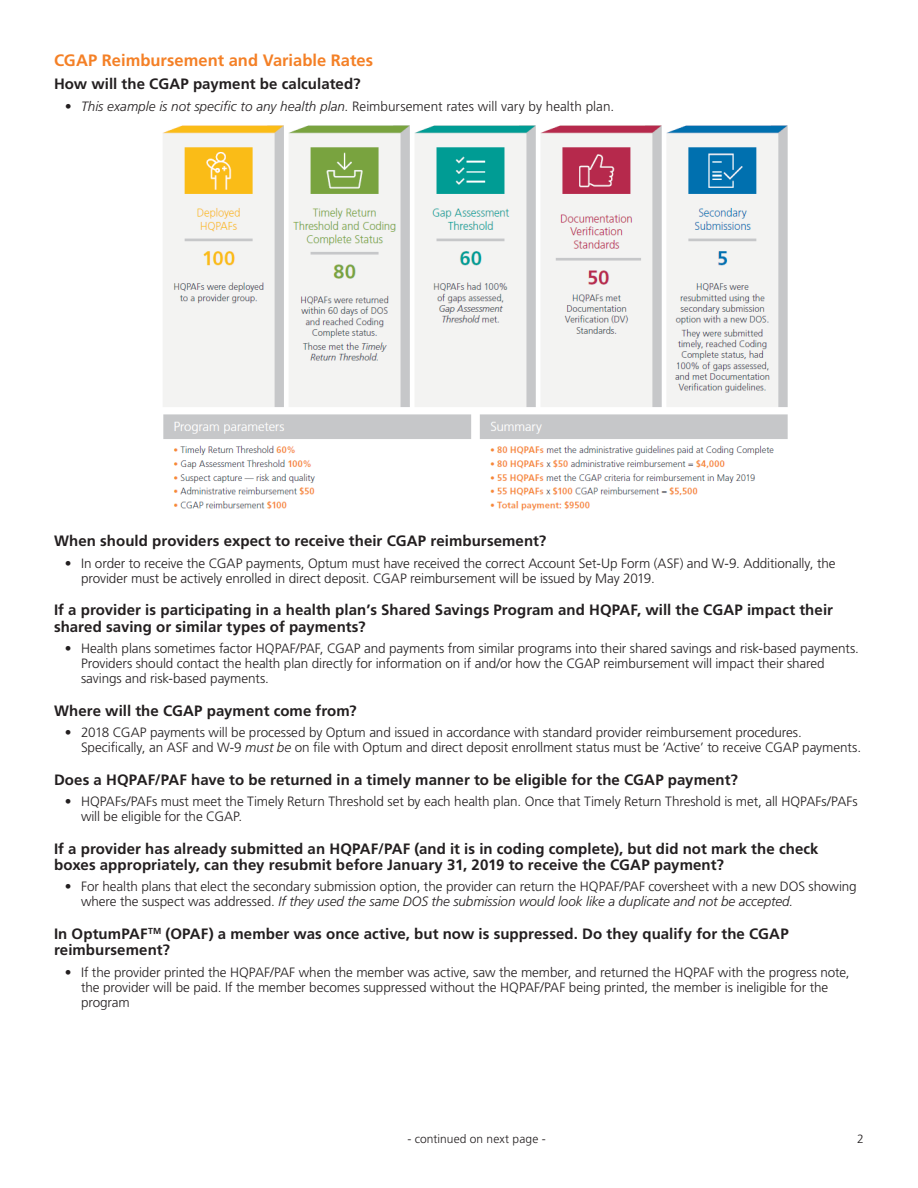
<style>
.page{position:relative;width:918px;height:1188px;background:#fff}
.page>*{position:absolute;margin:0;border:0;box-sizing:border-box;transform-origin:0 0}
.Body_copy{font:700 16.5px "Frutiger LT Std";color:#f48026}
.Body_copy-2{font:700 15px/16.2px "Frutiger LT Std";letter-spacing:.005em;color:#231f20}
.t1{font:300 13.5px/15px "Frutiger LT Std";letter-spacing:-.005em;color:#231f20}
.t2{font:italic 300 13.5px "Frutiger LT Std";color:#231f20}
.Sign-off_footer{font:300 12px "Frutiger LT Std";letter-spacing:.01em;color:#231f20}
.s1{font-style:normal}
.s2{font-style:italic}
</style>
<div class="page">
<img style="left:163px;top:125px;width:625px;height:386px">
<p class="Body_copy" style="left:54px;top:51px;width:321px">CGAP Reimbursement and Variable Rates</p>
<p class="Body_copy-2" style="left:54px;top:76px;width:308px">How will the CGAP payment be calculated?</p>
<p class="t2" style="left:65px;top:99px;width:551px">• This example is not specific to any health plan<span class="s1">. Reimbursement rates will vary by health plan.</span></p>
<p class="Body_copy-2" style="left:54px;top:533px;width:494px">When should providers expect to receive their CGAP reimbursement?</p>
<p class="t1" style="left:81px;top:556px;width:756px;text-indent:-16px">• In order to receive the CGAP payments, Optum must have received the correct Account Set-Up Form (ASF) and W-9. Additionally, the provider must be actively enrolled in direct deposit. CGAP reimbursement will be issued by May 2019.</p>
<p class="Body_copy-2" style="left:54px;top:602px;width:780px">If a provider is participating in a health plan’s Shared Savings Program and HQPAF, will the CGAP impact their shared saving or similar types of payments?</p>
<p class="t1" style="left:81px;top:641px;width:780px;text-indent:-16px">• Health plans sometimes factor HQPAF/PAF, CGAP and payments from similar programs into their shared savings and risk-based payments.<br>Providers should contact the health plan directly for information on if and/or how the CGAP reimbursement will impact their shared savings and risk-based payments.</p>
<p class="Body_copy-2" style="left:54px;top:702px;width:304px">Where will the CGAP payment come from?</p>
<p class="t1" style="left:81px;top:725px;width:782px;text-indent:-16px">• 2018 CGAP payments will be processed by Optum and issued in accordance with standard provider reimbursement procedures.<br>Specifically, an ASF and W-9 <span class="s2">must be</span> on file with Optum and direct deposit enrollment status must be ‘Active’ to receive CGAP payments.</p>
<p class="Body_copy-2" style="left:54px;top:771px;width:685px">Does a HQPAF/PAF have to be returned in a timely manner to be eligible for the CGAP payment?</p>
<p class="t1" style="left:81px;top:794px;width:778px;text-indent:-16px">• HQPAFs/PAFs must meet the Timely Return Threshold set by each health plan. Once that Timely Return Threshold is met, all HQPAFs/PAFs will be eligible for the CGAP.</p>
<p class="Body_copy-2" style="left:54px;top:840px;width:766px">If a provider has already submitted an HQPAF/PAF (and it is in coding complete), but did not mark the check boxes appropriately, can they resubmit before January 31, 2019 to receive the CGAP payment?</p>
<p class="t1" style="left:81px;top:879px;width:777px;text-indent:-16px">• For health plans that elect the secondary submission option, the provider can return the HQPAF/PAF coversheet with a new DOS showing where the suspect was addressed. <span class="s2">If they used the same DOS the submission would look like a duplicate and not be accepted.</span></p>
<p class="Body_copy-2" style="left:54px;top:925px;width:736px">In OptumPAF<sup>TM</sup> (OPAF) a member was once active, but now is suppressed. Do they qualify for the CGAP reimbursement?</p>
<p class="t1" style="left:81px;top:965px;width:770px;text-indent:-16px">• If the provider printed the HQPAF/PAF when the member was active, saw the member, and returned the HQPAF with the progress note, the provider will be paid. If the member becomes suppressed without the HQPAF/PAF being printed, the member is ineligible for the program</p>
<p class="Sign-off_footer" style="left:407px;top:1132px;width:140px">- continued on next page -</p>
<p class="Sign-off_footer" style="left:857px;top:1132px;width:8px">2</p>
</div>
